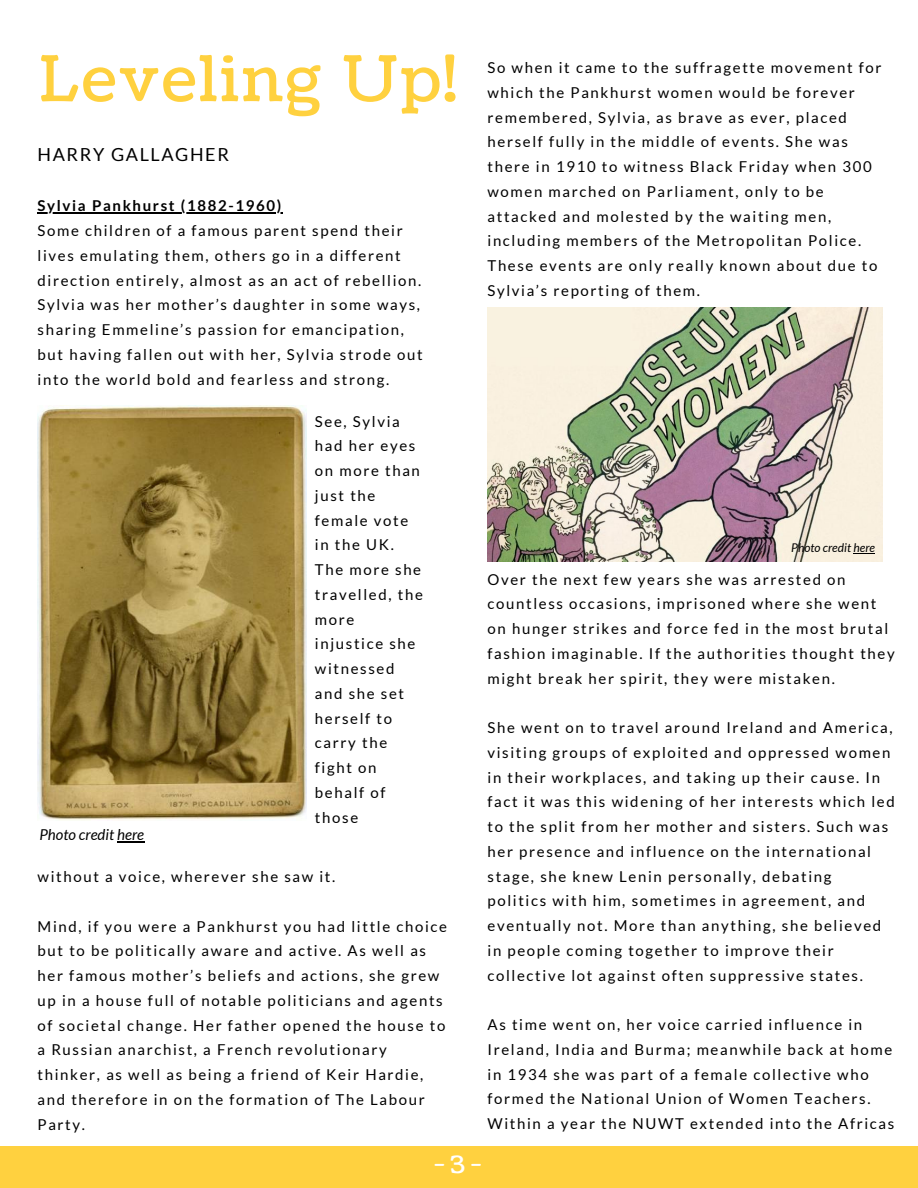
<style>
.page{position:relative;width:918px;height:1188px;background:#fff}
.page>*{position:absolute;margin:0;border:0;box-sizing:border-box;transform-origin:0 0}
.t1{font:63px "Coustard";letter-spacing:.04em;color:#ffd13f}
.t2{font:24px "Coustard";color:#fff}
.t3{font:18px "Lato";letter-spacing:.09em;color:#000}
.t4{font:15px/24.8px "Lato";letter-spacing:.11em;color:#000}
.t5{font:700 15px "Lato";letter-spacing:.11em;color:#000}
.t6{font:italic 15px "Lato";color:#000}
.t7{font:italic 12px "Lato";color:#000}
</style>
<div class="page">
<div style="left:0;top:1146px;width:918px;height:42px;background:#ffd13f"></div>
<img style="left:38px;top:406px;width:268px;height:415px">
<img style="left:488px;top:308px;width:394px;height:253px">
<hr style="left:38px;top:212px;width:245px;height:2px;background:#000">
<svg style="left:117px;top:841px;width:27px;height:1px"></svg>
<svg style="left:853px;top:553px;width:22px;height:1px"></svg>
<h1 class="t1" style="left:39px;top:37px;width:419px">Leveling Up!</h1>
<p class="t3" style="left:38px;top:143px;width:193px">HARRY GALLAGHER</p>
<p class="t5" style="left:38px;top:197px;width:245px">Sylvia Pankhurst (1882-1960)</p>
<p class="t4" style="left:38px;top:218px;width:387px">Some children of a famous parent spend their lives emulating them, others go in a different direction entirely, almost as an act of rebellion.<br>Sylvia was her mother’s daughter in some ways, sharing Emmeline’s passion for emancipation, but having fallen out with her, Sylvia strode out into the world bold and fearless and strong.</p>
<p class="t6" style="left:39px;top:825px;width:106px">Photo credit here</p>
<p class="t4" style="left:315px;top:408px;width:109px">See, Sylvia had her eyes on more than just the female vote in the UK.<br>The more she travelled, the more injustice she witnessed and she set herself to carry the fight on behalf of those</p>
<p class="t4" style="left:38px;top:864px;width:299px">without a voice, wherever she saw it.</p>
<p class="t4" style="left:38px;top:914px;width:411px">Mind, if you were a Pankhurst you had little choice but to be politically aware and active. As well as her famous mother’s beliefs and actions, she grew up in a house full of notable politicians and agents of societal change. Her father opened the house to a Russian anarchist, a French revolutionary thinker, as well as being a friend of Keir Hardie, and therefore in on the formation of The Labour Party.</p>
<p class="t4" style="left:488px;top:55px;width:396px">So when it came to the suffragette movement for which the Pankhurst women would be forever remembered, Sylvia, as brave as ever, placed herself fully in the middle of events. She was there in 1910 to witness Black Friday when 300 women marched on Parliament, only to be attacked and molested by the waiting men, including members of the Metropolitan Police.<br>These events are only really known about due to Sylvia’s reporting of them.</p>
<p class="t7" style="left:791px;top:541px;width:85px">Photo credit here</p>
<p class="t4" style="left:488px;top:566px;width:409px">Over the next few years she was arrested on countless occasions, imprisoned where she went on hunger strikes and force fed in the most brutal fashion imaginable. If the authorities thought they might break her spirit, they were mistaken.</p>
<p class="t4" style="left:488px;top:715px;width:409px">She went on to travel around Ireland and America, visiting groups of exploited and oppressed women in their workplaces, and taking up their cause. In fact it was this widening of her interests which led to the split from her mother and sisters. Such was her presence and influence on the international stage, she knew Lenin personally, debating<br>politics with him, sometimes in agreement, and eventually not. More than anything, she believed in people coming together to improve their collective lot against often suppressive states.</p>
<p class="t4" style="left:488px;top:1012px;width:408px">As time went on, her voice carried influence in Ireland, India and Burma; meanwhile back at home in 1934 she was part of a female collective who formed the National Union of Women Teachers.<br>Within a year the NUWT extended into the Africas</p>
<h2 class="t2" style="left:434px;top:1149px;width:49px">-3-</h2>
</div>
